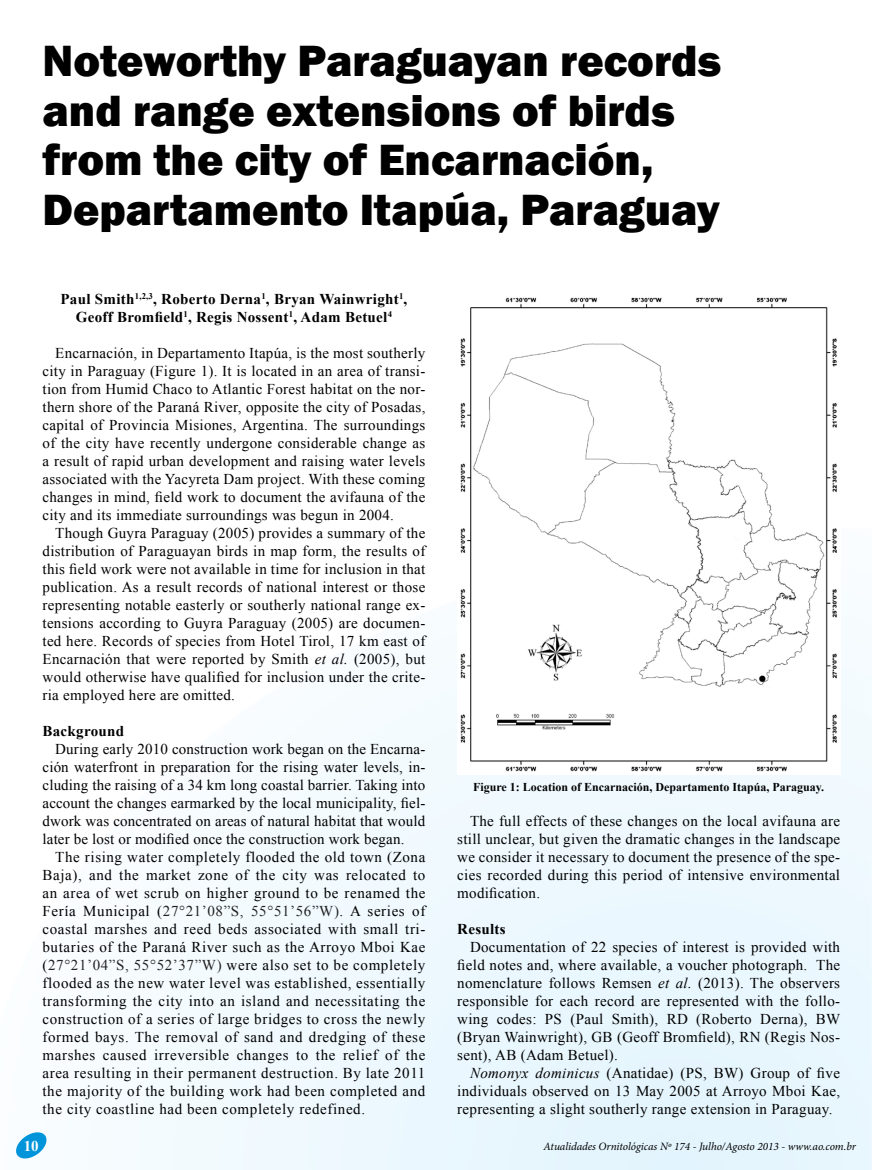
<style>
.page{position:relative;width:872px;height:1170px;background:#fff}
.page>*{position:absolute;margin:0;border:0;box-sizing:border-box;transform-origin:0 0}
.t1{font:800 45px/49.5px "Franklin Gothic";color:#000}
.t2{font:15px/18px "Times New Roman";letter-spacing:.02em;color:#000;text-align:justify}
.t3{font:700 15px/18px "Times New Roman";letter-spacing:.02em;color:#000;text-align:center}
.t4{font:700 15px "Times New Roman";color:#fff}
.t5{font:700 12px "Times New Roman";color:#000}
.t6{font:italic 11.25px "Minion Pro";letter-spacing:-.005em;color:#000}
.s1{font-style:italic}
.s2{color:#222}
</style>
<div class="page">
<svg style="left:138px;top:667px;width:733px;height:502px"></svg>
<svg style="left:871px;top:741px;width:1px;height:428px"></svg>
<img style="left:457px;top:297px;width:383px;height:477px">
<svg style="left:16px;top:1132px;width:31px;height:27px"></svg>
<h1 class="t1" style="left:43px;top:36px;width:680px">Noteworthy Paraguayan records and range extensions of birds from the city of Encarnación,<br>Departamento Itapúa, Paraguay</h1>
<p class="t3" style="left:60px;top:289px;width:348px">Paul Smith<sup>1,2,3</sup>, Roberto Derna<sup>1</sup>, Bryan Wainwright<sup>1</sup>,<br>Geoff Bromfield<sup>1</sup>, Regis Nossent<sup>1</sup>, Adam Betuel<sup>4</sup></p>
<p class="t2" style="left:43px;top:343px;width:384px;text-indent:13px">Encarnación, in Departamento Itapúa, is the most southerly city in Paraguay (Figure 1). It is located in an area of transi&shy;tion from Humid Chaco to Atlantic Forest habitat on the nor&shy;thern shore of the Paraná River, opposite the city of Posadas, capital of Provincia Misiones, Argentina. The surroundings of the city have recently undergone considerable change as a result of rapid urban development and raising water levels associated with the Yacyreta Dam project. With these coming changes in mind, field work to document the avifauna of the city and its immediate surroundings was begun in 2004.</p>
<p class="t2" style="left:43px;top:523px;width:384px;text-indent:13px">Though Guyra Paraguay (2005) provides a summary of the distribution of Paraguayan birds in map form, the results of this field work were not available in time for inclusion in that publication. As a result records of national interest or those representing notable easterly or southerly national range ex&shy;tensions according to Guyra Paraguay (2005) are documen&shy;ted here. Records of species from Hotel Tirol, 17 km east of Encarnación that were reported by Smith <span class="s1">et al.</span> (2005), but would otherwise have qualified for inclusion under the crite&shy;ria employed here are omitted.</p>
<p class="t3" style="left:43px;top:721px;width:83px">Background</p>
<p class="t2" style="left:43px;top:739px;width:384px;text-indent:13px">During early 2010 construction work began on the Encarna&shy;ción waterfront in preparation for the rising water levels, in&shy;cluding the raising of a 34 km long coastal barrier. Taking into account the changes earmarked by the local municipality, fiel&shy;dwork was concentrated on areas of natural habitat that would later be lost or modified once the construction work began.</p>
<p class="t2" style="left:43px;top:847px;width:384px;text-indent:13px">The rising water completely flooded the old town (Zona Baja), and the market zone of the city was relocated to an area of wet scrub on higher ground to be renamed the Fería Municipal (<span class="s2">27°21’08”S, 55°51’56”W)</span>. A series of coastal marshes and reed beds associated with small tri&shy;butaries of the Paraná River such as the Arroyo Mboi Kae (<span class="s2">27°21’04”S, 55°52’37”W)</span> were also set to be completely flooded as the new water level was established, essentially transforming the city into an island and necessitating the construction of a series of large bridges to cross the newly formed bays. The removal of sand and dredging of these marshes caused irreversible changes to the relief of the area resulting in their permanent destruction. By late 2011 the majority of the building work had been completed and the city coastline had been completely redefined.</p>
<p class="t5" style="left:473px;top:778px;width:353px">Figure 1: Location of Encarnación, Departamento Itapúa, Paraguay.</p>
<p class="t2" style="left:457px;top:811px;width:384px;text-indent:13px">The full effects of these changes on the local avifauna are still unclear, but given the dramatic changes in the landscape we consider it necessary to document the presence of the spe&shy;cies recorded during this period of intensive environmental modification.</p>
<p class="t3" style="left:457px;top:919px;width:50px">Results</p>
<p class="t2" style="left:457px;top:937px;width:384px;text-indent:13px">Documentation of 22 species of interest is provided with field notes and, where available, a voucher photograph. The nomenclature follows Remsen <span class="s1">et al.</span> (2013). The observers responsible for each record are represented with the follo&shy;wing codes: PS (Paul Smith), RD (Roberto Derna), BW (Bryan Wainwright), GB (Geoff Bromfield), RN (Regis Nos&shy;sent), AB (Adam Betuel).</p>
<p class="t2" style="left:457px;top:1063px;width:384px;text-indent:13px"><span class="s1">Nomonyx dominicus</span> (Anatidae) (PS, BW) Group of five individuals observed on 13 May 2005 at Arroyo Mboi Kae, representing a slight southerly range extension in Paraguay.</p>
<p class="t4" style="left:24px;top:1134px;width:17px">10</p>
<p class="t6" style="left:543px;top:1138px;width:314px">Atualidades Ornitológicas Nº 174 - Julho/Agosto 2013 - www.ao.com.br</p>
</div>
